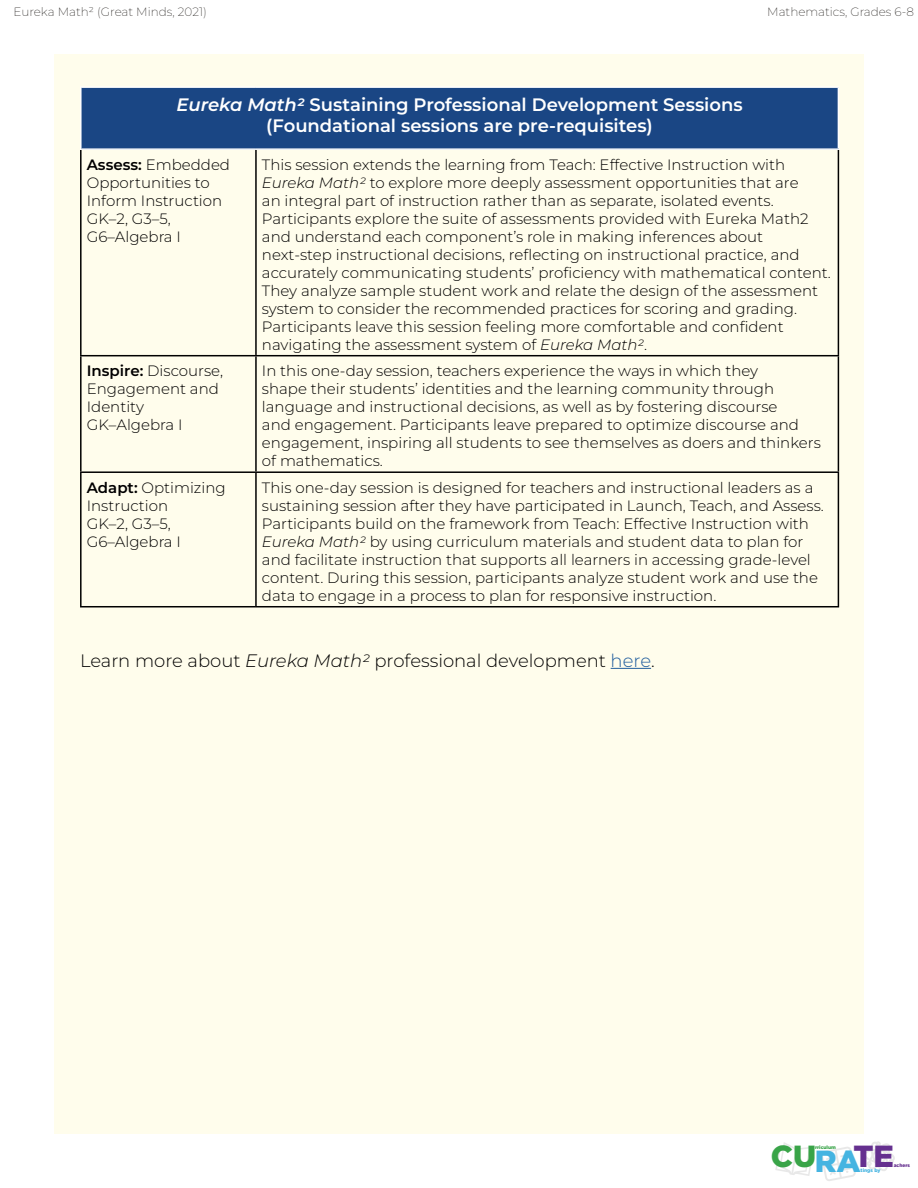
<style>
.page{position:relative;width:918px;height:1188px;background:#fff}
.page>*{position:absolute;margin:0;border:0;box-sizing:border-box;transform-origin:0 0}
.t1{font:900 30.45px "Gotham";letter-spacing:-.01em;color:#39a448}
.t2{font:600 18px "Montserrat";color:#fff}
.t3{font:300 18px "Montserrat";color:#000}
.t4{font:300 15px/18px "Montserrat";color:#000}
.t5{font:200 12px "Montserrat";color:#2c2926}
.t6{font:900 4.95px "Gotham";color:#39a448}
.t7{font:900 4.95px "Gotham";color:#45b4e1}
.t8{font:900 4.95px "Gotham";color:#65308f}
.s1{font-style:italic}
.s2{font-weight:600}
.s3{color:#215e9e}
.s4{color:#45b4e1}
.s5{color:#65308f}
</style>
<div class="page">
<svg style="left:775px;top:1142px;width:39px;height:34px"></svg>
<svg style="left:821px;top:1147px;width:35px;height:34px"></svg>
<svg style="left:864px;top:1142px;width:31px;height:29px"></svg>
<div style="left:54px;top:54px;width:810px;height:1080px;background:#fffdec"></div>
<div style="left:81px;top:87px;width:757px;height:62px;background:#1a4684"></div>
<hr style="left:80px;top:150px;width:2px;height:205px;background:#000">
<hr style="left:255px;top:150px;width:2px;height:205px;background:#000">
<hr style="left:838px;top:150px;width:1px;height:205px;background:#000">
<hr style="left:80px;top:355px;width:176px;height:1px;background:#000">
<hr style="left:80px;top:356px;width:2px;height:115px;background:#000">
<hr style="left:256px;top:355px;width:583px;height:1px;background:#000">
<hr style="left:255px;top:356px;width:2px;height:115px;background:#000">
<hr style="left:838px;top:356px;width:1px;height:115px;background:#000">
<hr style="left:80px;top:471px;width:176px;height:2px;background:#000">
<hr style="left:80px;top:473px;width:2px;height:133px;background:#000">
<hr style="left:256px;top:471px;width:583px;height:2px;background:#000">
<hr style="left:255px;top:473px;width:2px;height:133px;background:#000">
<hr style="left:838px;top:473px;width:1px;height:133px;background:#000">
<hr style="left:80px;top:606px;width:176px;height:1px;background:#000">
<hr style="left:256px;top:606px;width:583px;height:1px;background:#000">
<hr style="left:80px;top:86px;width:176px;height:2px;background:#fff">
<hr style="left:80px;top:88px;width:2px;height:60px;background:#fff">
<hr style="left:256px;top:86px;width:583px;height:2px;background:#fff">
<hr style="left:838px;top:88px;width:1px;height:60px;background:#fff">
<hr style="left:80px;top:148px;width:176px;height:2px;background:#fff">
<hr style="left:256px;top:148px;width:583px;height:2px;background:#fff">
<hr style="left:611px;top:668px;width:40px;height:1px;background:#215e9e">
<p class="t5" style="left:13px;top:4px;width:195px">Eureka Math² (Great Minds, 2021)</p>
<p class="t5" style="left:767px;top:4px;width:148px">Mathematics, Grades 6-8</p>
<p class="t2" style="left:176px;top:92px;width:568px"><span class="s1">Eureka Math2</span> Sustaining Professional Development Sessions</p>
<p class="t2" style="left:266px;top:114px;width:388px">(Foundational sessions are pre-requisites)</p>
<p class="t4" style="left:87px;top:155px;width:145px"><span class="s2">Assess:</span> Embedded</p>
<p class="t4" style="left:87px;top:173px;width:125px">Opportunities to</p>
<p class="t4" style="left:87px;top:191px;width:137px">Inform Instruction</p>
<p class="t4" style="left:87px;top:209px;width:85px">GK–2, G3–5,</p>
<p class="t4" style="left:87px;top:227px;width:96px">G6–Algebra I</p>
<p class="t4" style="left:262px;top:155px;width:548px">This session extends the learning from Teach: Effective Instruction with <span class="s1">Eureka Math2</span> to explore more deeply assessment opportunities that are an integral part of instruction rather than as separate, isolated events.<br>Participants explore the suite of assessments provided with Eureka Math2</p>
<p class="t4" style="left:262px;top:227px;width:570px">and understand each component’s role in making inferences about next-step instructional decisions, reflecting on instructional practice, and accurately communicating students’ proficiency with mathematical content.<br>They analyze sample student work and relate the design of the assessment system to consider the recommended practices for scoring and grading.<br>Participants leave this session feeling more comfortable and confident navigating the assessment system of <span class="s1">Eureka Math2</span>.</p>
<p class="t4" style="left:87px;top:362px;width:138px"><span class="s2">Inspire:</span> Discourse,<br>Engagement and<br>Identity</p>
<p class="t4" style="left:87px;top:416px;width:97px">GK–Algebra I</p>
<p class="t4" style="left:87px;top:478px;width:140px"><span class="s2">Adapt:</span> Optimizing<br>Instruction</p>
<p class="t4" style="left:87px;top:514px;width:85px">GK–2, G3–5,</p>
<p class="t4" style="left:87px;top:532px;width:96px">G6–Algebra I</p>
<p class="t4" style="left:262px;top:362px;width:560px">In this one-day session, teachers experience the ways in which they<br>shape their students’ identities and the learning community through language and instructional decisions, as well as by fostering discourse<br>and engagement. Participants leave prepared to optimize discourse and engagement, inspiring all students to see themselves as doers and thinkers of mathematics.</p>
<p class="t4" style="left:262px;top:478px;width:563px">This one-day session is designed for teachers and instructional leaders as a sustaining session after they have participated in Launch, Teach, and Assess.<br>Participants build on the framework from Teach: Effective Instruction with <span class="s1">Eureka Math2</span> by using curriculum materials and student data to plan for and facilitate instruction that supports all learners in accessing grade-level content. During this session, participants analyze student work and use the data to engage in a process to plan for responsive instruction.</p>
<p class="t3" style="left:80px;top:648px;width:576px">Learn more about <span class="s1">Eureka Math2</span> professional development <span class="s3">here</span>.</p>
<p class="t6" style="left:815px;top:1144px;width:22px">rriculum</p>
<h1 class="t1" style="left:771px;top:1139px;width:124px">CU<span class="s4">RA</span><span class="s5">TE</span></h1>
<p class="t8" style="left:894px;top:1163px;width:18px">achers</p>
<p class="t7" style="left:861px;top:1168px;width:22px">tings by</p>
</div>
